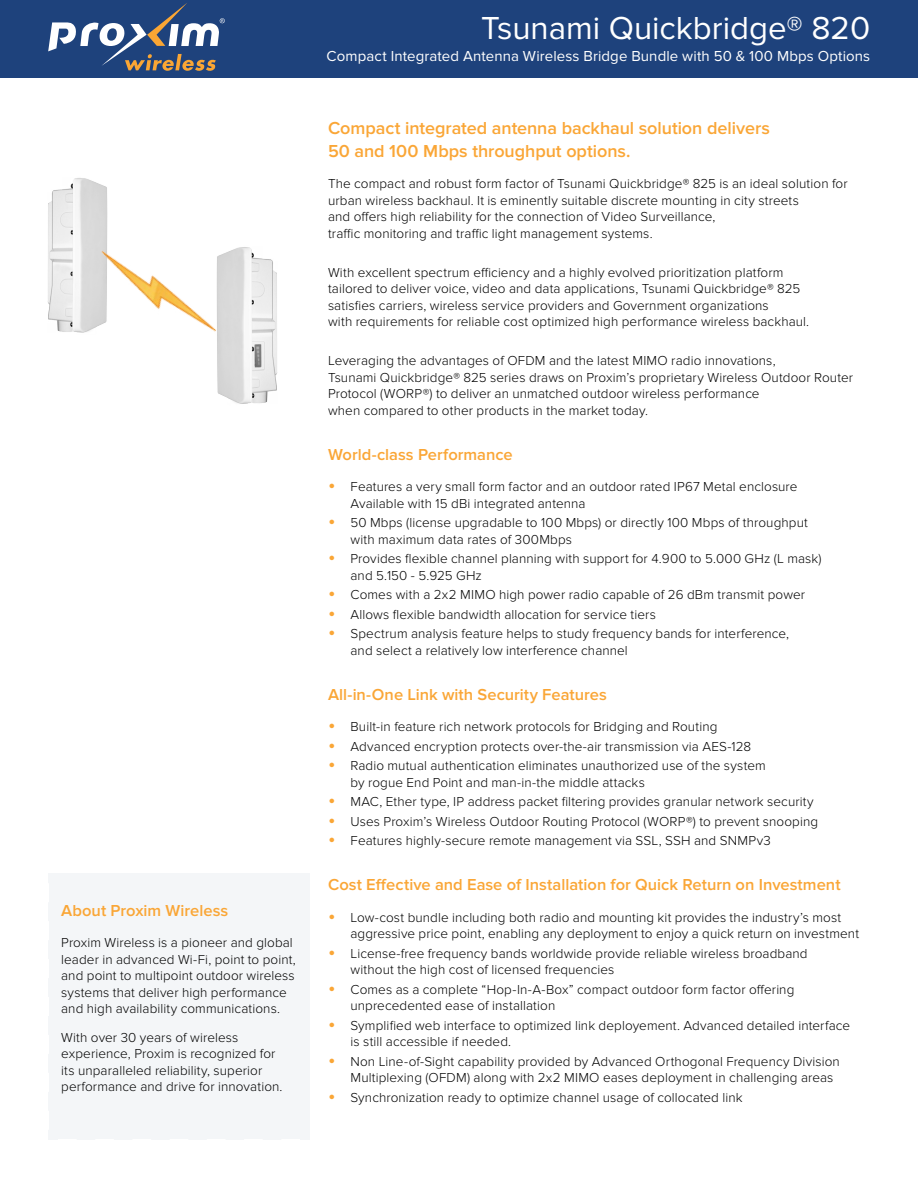
<style>
.page{position:relative;width:918px;height:1188px;background:#fff}
.page>*{position:absolute;margin:0;border:0;box-sizing:border-box;transform-origin:0 0}
.t1{font:33px "Proxima Nova";color:#fff}
.t2{font:600 18px/22.5px "Proxima Nova";color:#faa636}
.t3{font:600 16.5px "Proxima Nova";color:#faa636}
.t4{font:15px "Proxima Nova";letter-spacing:.01em;color:#fff}
.t5{font:300 13.5px/16.5px "Proxima Nova";letter-spacing:.01em;color:#000}
.s1{font-weight:400;font-size:21px;color:#faa636}
</style>
<div class="page">
<div style="left:0;top:0;width:918px;height:77px;background:#1e427c"></div>
<svg style="left:48px;top:3px;width:177px;height:68px"></svg>
<div style="left:48px;top:873px;width:262px;height:267px;background:#f4f6f8"></div>
<img style="left:217px;top:247px;width:61px;height:157px">
<img style="left:47px;top:178px;width:61px;height:155px">
<img style="left:87px;top:237px;width:139px;height:114px">
<p class="t3" style="left:61px;top:901px;width:169px">About Proxim Wireless</p>
<p class="t5" style="left:61px;top:935px;width:236px">Proxim Wireless is a pioneer and global leader in advanced Wi-Fi, point to point, and point to multipoint outdoor wireless systems that deliver high performance and high availability communications.</p>
<p class="t5" style="left:61px;top:1029px;width:223px">With over 30 years of wireless experience, Proxim is recognized for its unparalleled reliability, superior performance and drive for innovation.</p>
<h1 class="t1" style="left:481px;top:9px;width:390px">Tsunami Quickbridge® 820</h1>
<p class="t4" style="left:327px;top:47px;width:545px">Compact Integrated Antenna Wireless Bridge Bundle with 50 &amp; 100 Mbps Options</p>
<h2 class="t2" style="left:328px;top:117px;width:443px">Compact integrated antenna backhaul solution delivers<br>50 and 100 Mbps throughput options.</h2>
<p class="t5" style="left:328px;top:176px;width:521px">The compact and robust form factor of Tsunami Quickbridge® 825 is an ideal solution for urban wireless backhaul. It is eminently suitable discrete mounting in city streets<br>and offers high reliability for the connection of Video Surveillance,<br>traffic monitoring and traffic light management systems.</p>
<p class="t5" style="left:328px;top:264px;width:483px">With excellent spectrum efficiency and a highly evolved prioritization platform tailored to deliver voice, video and data applications, Tsunami Quickbridge® 825 satisfies carriers, wireless service providers and Government organizations<br>with requirements for reliable cost optimized high performance wireless backhaul.</p>
<p class="t5" style="left:328px;top:353px;width:527px">Leveraging the advantages of OFDM and the latest MIMO radio innovations,<br>Tsunami Quickbridge® 825 series draws on Proxim’s proprietary Wireless Outdoor Router Protocol (WORP®) to deliver an unmatched outdoor wireless performance<br>when compared to other products in the market today.</p>
<p class="t3" style="left:328px;top:445px;width:186px">World-class Performance</p>
<p class="t5" style="left:351px;top:479px;width:449px;text-indent:-22px"><span class="s1">•</span> Features a very small form factor and an outdoor rated IP67 Metal enclosure<br>Available with 15 dBi integrated antenna</p>
<p class="t5" style="left:351px;top:515px;width:459px;text-indent:-22px"><span class="s1">•</span> 50 Mbps (license upgradable to 100 Mbps) or directly 100 Mbps of throughput with maximum data rates of 300Mbps</p>
<p class="t5" style="left:351px;top:551px;width:473px;text-indent:-22px"><span class="s1">•</span> Provides flexible channel planning with support for 4.900 to 5.000 GHz (L mask) and 5.150 - 5.925 GHz</p>
<p class="t5" style="left:328px;top:587px;width:479px"><span class="s1">•</span> Comes with a 2x2 MIMO high power radio capable of 26 dBm transmit power</p>
<p class="t5" style="left:328px;top:606px;width:329px"><span class="s1">•</span> Allows flexible bandwidth allocation for service tiers</p>
<p class="t5" style="left:351px;top:626px;width:440px;text-indent:-22px"><span class="s1">•</span> Spectrum analysis feature helps to study frequency bands for interference, and select a relatively low interference channel</p>
<p class="t3" style="left:328px;top:685px;width:280px">All-in-One Link with Security Features</p>
<p class="t5" style="left:328px;top:719px;width:391px"><span class="s1">•</span> Built-in feature rich network protocols for Bridging and Routing</p>
<p class="t5" style="left:328px;top:738px;width:425px"><span class="s1">•</span> Advanced encryption protects over-the-air transmission via AES-128</p>
<p class="t5" style="left:351px;top:758px;width:417px;text-indent:-22px"><span class="s1">•</span> Radio mutual authentication eliminates unauthorized use of the system by rogue End Point and man-in-the middle attacks</p>
<p class="t5" style="left:328px;top:794px;width:487px"><span class="s1">•</span> MAC, Ether type, IP address packet filtering provides granular network security</p>
<p class="t5" style="left:328px;top:813px;width:492px"><span class="s1">•</span> Uses Proxim’s Wireless Outdoor Routing Protocol (WORP®) to prevent snooping</p>
<p class="t5" style="left:328px;top:833px;width:444px"><span class="s1">•</span> Features highly-secure remote management via SSL, SSH and SNMPv3</p>
<p class="t3" style="left:328px;top:875px;width:514px">Cost Effective and Ease of Installation for Quick Return on Investment</p>
<p class="t5" style="left:351px;top:909px;width:510px;text-indent:-22px"><span class="s1">•</span> Low-cost bundle including both radio and mounting kit provides the industry’s most aggressive price point, enabling any deployment to enjoy a quick return on investment</p>
<p class="t5" style="left:351px;top:945px;width:459px;text-indent:-22px"><span class="s1">•</span> License-free frequency bands worldwide provide reliable wireless broadband without the high cost of licensed frequencies</p>
<p class="t5" style="left:351px;top:981px;width:445px;text-indent:-22px"><span class="s1">•</span> Comes as a complete “Hop-In-A-Box” compact outdoor form factor offering unprecedented ease of installation</p>
<p class="t5" style="left:351px;top:1017px;width:501px;text-indent:-22px"><span class="s1">•</span> Symplified web interface to optimized link deployement. Advanced detailed interface is still accessible if needed.</p>
<p class="t5" style="left:351px;top:1053px;width:491px;text-indent:-22px"><span class="s1">•</span> Non Line-of-Sight capability provided by Advanced Orthogonal Frequency Division<br>Multiplexing (OFDM) along with 2x2 MIMO eases deployment in challenging areas</p>
<p class="t5" style="left:328px;top:1089px;width:416px"><span class="s1">•</span> Synchronization ready to optimize channel usage of collocated link</p>
</div>
